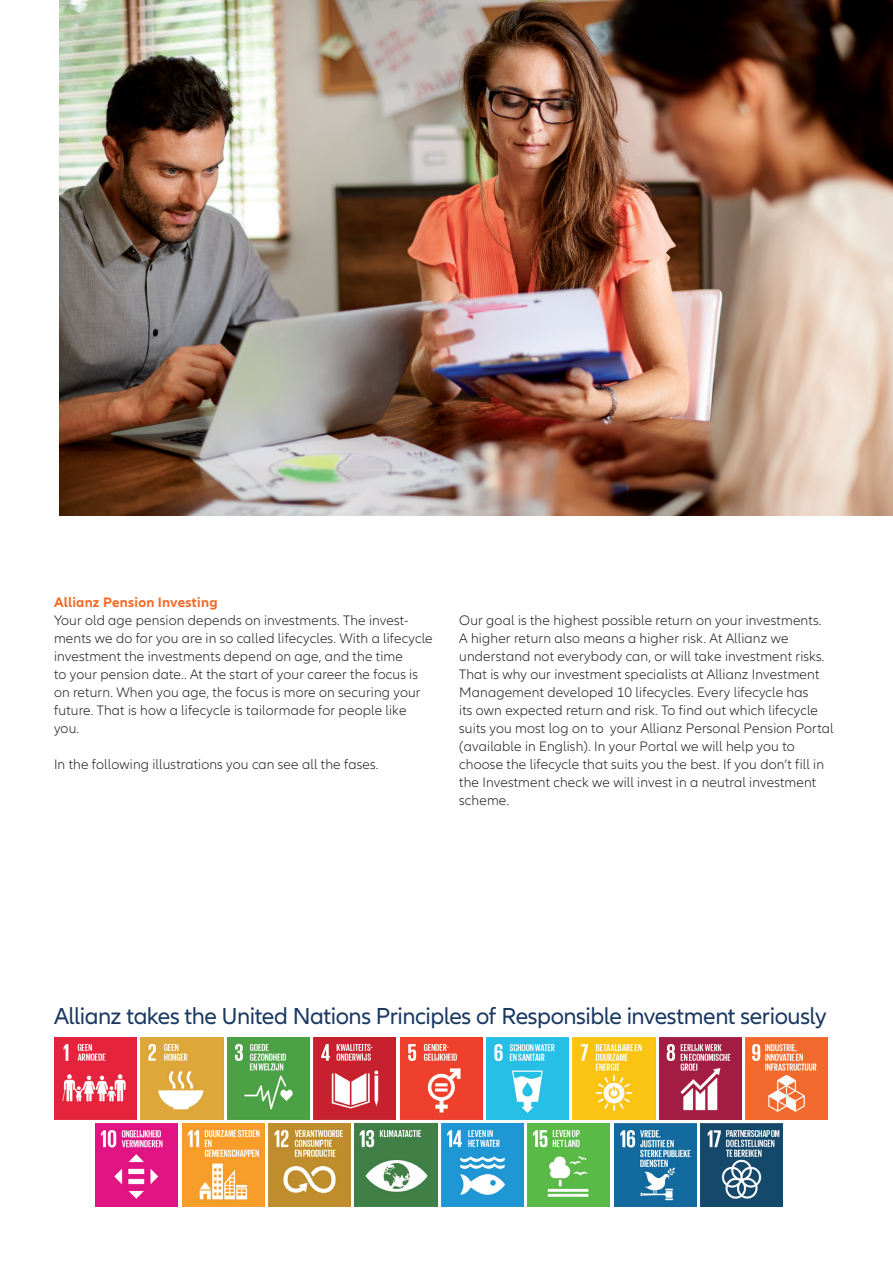
<style>
.page{position:relative;width:893px;height:1263px;background:#fff}
.page>*{position:absolute;margin:0;border:0;box-sizing:border-box;transform-origin:0 0}
.Marginalia7pt{font:24px "Allianz Neo";letter-spacing:-.02em;color:#1a3862}
.Subhead_13_16_ASR_A4{font:300 14.25px/18px "Allianz Neo";letter-spacing:.01em;color:#231f20}
.Copy_9_5_13_25_ASL_A{font:300 14.25px/18px "Allianz Neo";letter-spacing:.01em;color:#231f20}
.Copy_9_5_13_25_ASL_A-2{font:700 14.25px "Allianz Neo";letter-spacing:.015em;color:#f36a27}
</style>
<div class="page">
<img style="left:54px;top:1037px;width:83px;height:82px">
<img style="left:96px;top:1124px;width:82px;height:82px">
<img style="left:141px;top:1037px;width:82px;height:82px">
<img style="left:182px;top:1124px;width:82px;height:82px">
<img style="left:227px;top:1037px;width:83px;height:82px">
<img style="left:268px;top:1124px;width:83px;height:82px">
<img style="left:314px;top:1037px;width:82px;height:82px">
<img style="left:355px;top:1124px;width:82px;height:82px">
<img style="left:400px;top:1037px;width:82px;height:82px">
<img style="left:441px;top:1124px;width:82px;height:82px">
<img style="left:486px;top:1037px;width:83px;height:82px">
<img style="left:528px;top:1124px;width:82px;height:82px">
<img style="left:573px;top:1037px;width:82px;height:82px">
<img style="left:614px;top:1124px;width:82px;height:82px">
<img style="left:659px;top:1037px;width:83px;height:82px">
<img style="left:700px;top:1124px;width:83px;height:82px">
<img style="left:746px;top:1037px;width:82px;height:82px">
<img style="left:60px;top:0;width:833px;height:516px">
<p class="Copy_9_5_13_25_ASL_A-2" style="left:54px;top:594px;width:165px">Allianz Pension Investing</p>
<p class="Copy_9_5_13_25_ASL_A" style="left:54px;top:612px;width:380px">Your old age pension depends on investments. The invest&shy;ments we do for you are in so called lifecycles. With a lifecycle investment the investments depend on age, and the time<br>to your pension date.. At the start of your career the focus is on return. When you age, the focus is more on securing your future. That is how a lifecycle is tailormade for people like you.</p>
<p class="Subhead_13_16_ASR_A4" style="left:54px;top:756px;width:326px">In the following illustrations you can see all the fases.</p>
<p class="Subhead_13_16_ASR_A4" style="left:459px;top:612px;width:376px">Our goal is the highest possible return on your investments.<br>A higher return also means a higher risk. At Allianz we understand not everybody can, or will take investment risks.<br>That is why our investment specialists at Allianz Investment Management developed 10 lifecycles. Every lifecycle has<br>its own expected return and risk. To find out which lifecycle suits you most log on to your Allianz Personal Pension Portal (available in English). In your Portal we will help you to choose the lifecycle that suits you the best. If you don’t fill in the Investment check we will invest in a neutral investment scheme.</p>
<p class="Marginalia7pt" style="left:54px;top:1002px;width:774px">Allianz takes the United Nations Principles of Responsible investment seriously</p>
</div>
